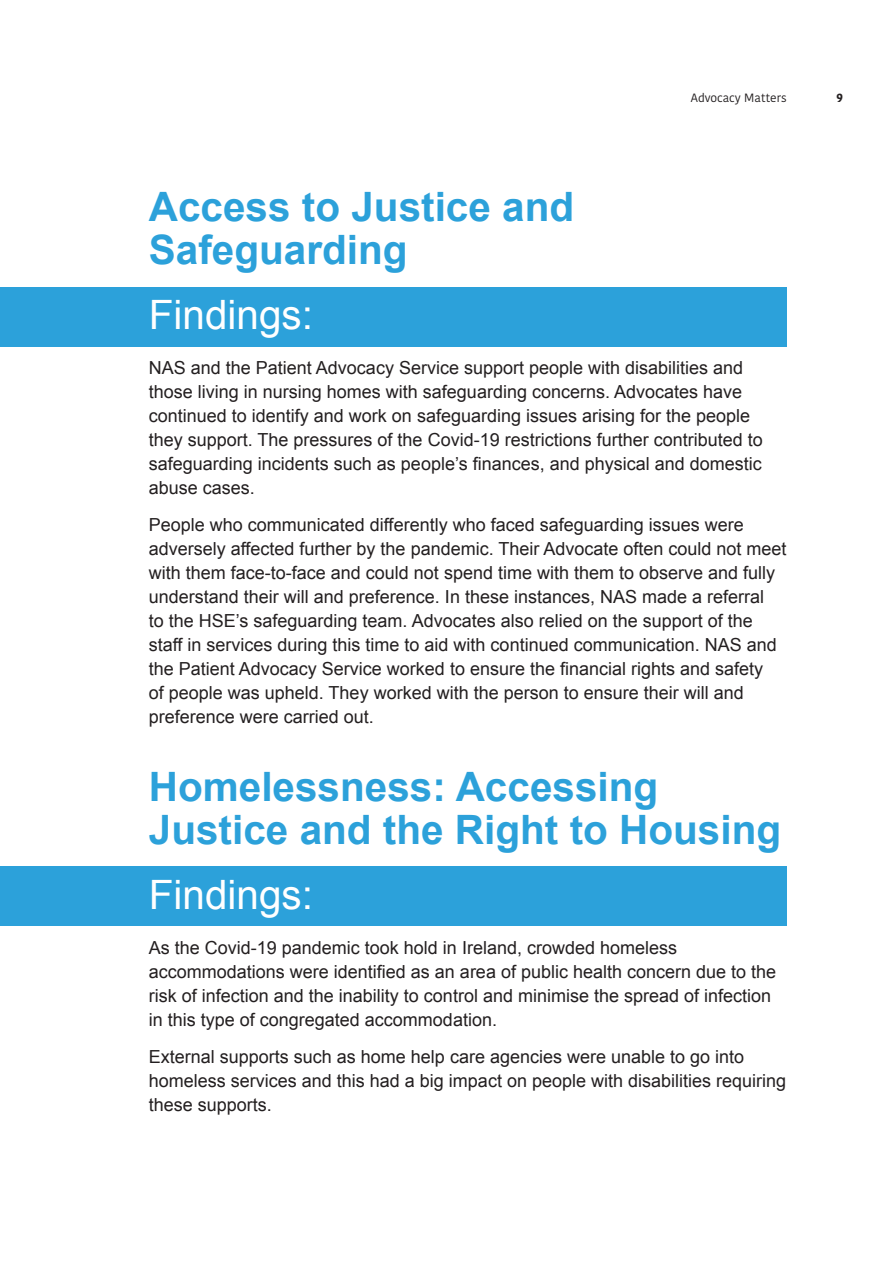
<style>
.page{position:relative;width:893px;height:1263px;background:#fff}
.page>*{position:absolute;margin:0;border:0;box-sizing:border-box;transform-origin:0 0}
.Body_Text{font:700 40.5px/43.5px "Arial";color:#2ca1da}
.H1_shaded{font:40.5px "Arial";color:#fff}
.Body_Text-2{font:18px/24px "Arial";color:#231f20}
.t1{font:12px "Kohinoor Bangla";color:#231f20}
.t2{font:700 12px "Kohinoor Bangla";color:#231f20}
</style>
<div class="page">
<div style="left:0;top:287px;width:787px;height:59px;background:#2ca1da"></div>
<div style="left:0;top:867px;width:787px;height:59px;background:#2ca1da"></div>
<p class="t1" style="left:691px;top:89px;width:97px">Advocacy Matters</p>
<p class="t2" style="left:836px;top:87px;width:8px">9</p>
<p class="Body_Text" style="left:149px;top:186px;width:427px">Access to Justice and<br>Safeguarding</p>
<p class="H1_shaded" style="left:149px;top:288px;width:166px">Findings:</p>
<p class="Body_Text-2" style="left:149px;top:356px;width:615px">NAS and the Patient Advocacy Service support people with disabilities and those living in nursing homes with safeguarding concerns. Advocates have continued to identify and work on safeguarding issues arising for the people they support. The pressures of the Covid-19 restrictions further contributed to safeguarding incidents such as people’s finances, and physical and domestic abuse cases.</p>
<p class="Body_Text-2" style="left:149px;top:513px;width:639px">People who communicated differently who faced safeguarding issues were adversely affected further by the pandemic. Their Advocate often could not meet with them face-to-face and could not spend time with them to observe and fully understand their will and preference. In these instances, NAS made a referral<br>to the HSE’s safeguarding team. Advocates also relied on the support of the staff in services during this time to aid with continued communication. NAS and the Patient Advocacy Service worked to ensure the financial rights and safety<br>of people was upheld. They worked with the person to ensure their will and preference were carried out.</p>
<p class="Body_Text" style="left:149px;top:766px;width:634px">Homelessness: Accessing<br>Justice and the Right to Housing</p>
<p class="H1_shaded" style="left:149px;top:868px;width:166px">Findings:</p>
<p class="Body_Text-2" style="left:149px;top:936px;width:629px">As the Covid-19 pandemic took hold in Ireland, crowded homeless accommodations were identified as an area of public health concern due to the risk of infection and the inability to control and minimise the spread of infection in this type of congregated accommodation.</p>
<p class="Body_Text-2" style="left:149px;top:1045px;width:639px">External supports such as home help care agencies were unable to go into homeless services and this had a big impact on people with disabilities requiring these supports.</p>
</div>
